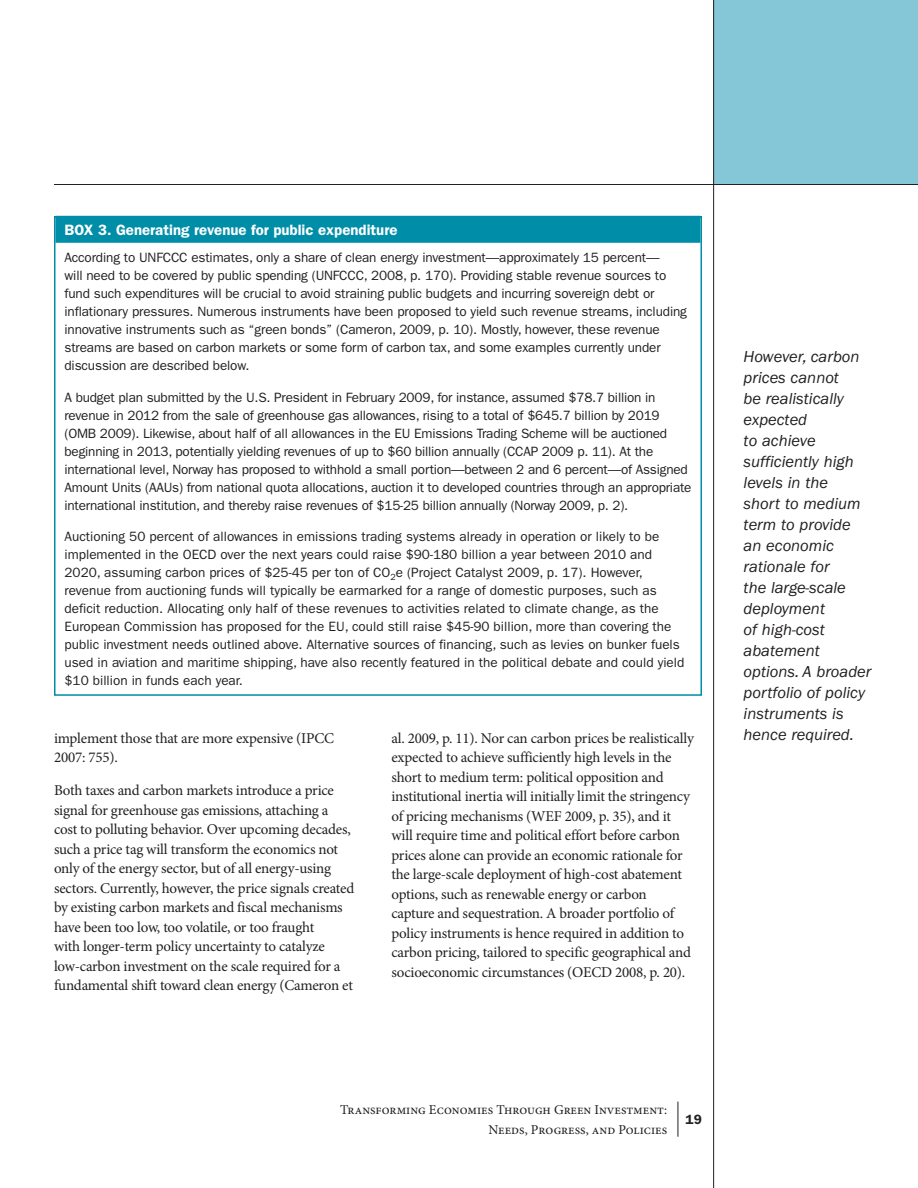
<style>
.page{position:relative;width:918px;height:1188px;background:#fff}
.page>*{position:absolute;margin:0;border:0;box-sizing:border-box;transform-origin:0 0}
.t1{font:italic 16.5px/21px "ITC Franklin Gothic Std";color:#231f20}
.t2{font:15px/19.5px "Minion Pro";letter-spacing:-.015em;color:#231f20}
.t3{font:600 15px "ITC Franklin Gothic Std";color:#fff}
.t4{font:13.5px/18px "ITC Franklin Gothic Std";letter-spacing:-.01em;color:#231f20}
.t5{font:13.5px/19.5px "Minion Pro";color:#231f20;text-align:right}
.t6{font:600 13.5px "ITC Franklin Gothic Std";color:#231f20}
</style>
<div class="page">
<div style="left:714px;top:0;width:204px;height:184px;background:#85c6d7"></div>
<hr style="left:678px;top:1102px;width:1px;height:35px;background:#231f20">
<hr style="left:713px;top:0;width:1px;height:1188px;background:#231f20">
<hr style="left:54px;top:184px;width:864px;height:1px;background:#231f20">
<div style="left:56px;top:216px;width:644px;height:27px;background:#008da8"></div>
<div style="left:54px;top:216px;width:648px;height:480px;border:2px solid #008da8"></div>
<p class="t3" style="left:64px;top:221px;width:335px">Box 3. Generating revenue for public expenditure</p>
<p class="t4" style="left:64px;top:249px;width:624px">According to UNFCCC estimates, only a share of clean energy investment—approximately 15 percent—<br>will need to be covered by public spending (UNFCCC, 2008, p. 170). Providing stable revenue sources to fund such expenditures will be crucial to avoid straining public budgets and incurring sovereign debt or inflationary pressures. Numerous instruments have been proposed to yield such revenue streams, including innovative instruments such as “green bonds” (Cameron, 2009, p. 10). Mostly, however, these revenue streams are based on carbon markets or some form of carbon tax, and some examples currently under discussion are described below.</p>
<p class="t4" style="left:64px;top:388px;width:629px">A budget plan submitted by the U.S. President in February 2009, for instance, assumed $78.7 billion in revenue in 2012 from the sale of greenhouse gas allowances, rising to a total of $645.7 billion by 2019 (OMB 2009). Likewise, about half of all allowances in the EU Emissions Trading Scheme will be auctioned beginning in 2013, potentially yielding revenues of up to $60 billion annually (CCAP 2009 p. 11). At the international level, Norway has proposed to withhold a small portion—between 2 and 6 percent—of Assigned Amount Units (AAUs) from national quota allocations, auction it to developed countries through an appropriate international institution, and thereby raise revenues of $15-25 billion annually (Norway 2009, p. 2).</p>
<p class="t4" style="left:64px;top:528px;width:621px">Auctioning 50 percent of allowances in emissions trading systems already in operation or likely to be implemented in the OECD over the next years could raise $90-180 billion a year between 2010 and 2020, assuming carbon prices of $25-45 per ton of CO<sub>2</sub>e (Project Catalyst 2009, p. 17). However, revenue from auctioning funds will typically be earmarked for a range of domestic purposes, such as deficit reduction. Allocating only half of these revenues to activities related to climate change, as the European Commission has proposed for the EU, could still raise $45-90 billion, more than covering the public investment needs outlined above. Alternative sources of financing, such as levies on bunker fuels used in aviation and maritime shipping, have also recently featured in the political debate and could yield $10 billion in funds each year.</p>
<p class="t1" style="left:744px;top:347px;width:129px">However, carbon prices cannot<br>be realistically expected<br>to achieve sufficiently high levels in the<br>short to medium term to provide an economic rationale for<br>the large-scale deployment<br>of high-cost abatement options. A broader portfolio of policy instruments is</p>
<p class="t2" style="left:54px;top:728px;width:282px">implement those that are more expensive (IPCC</p>
<p class="t1" style="left:744px;top:725px;width:112px">hence required.</p>
<p class="t2" style="left:54px;top:748px;width:64px">2007: 755).</p>
<p class="t2" style="left:54px;top:781px;width:302px">Both taxes and carbon markets introduce a price signal for greenhouse gas emissions, attaching a cost to polluting behavior. Over upcoming decades, such a price tag will transform the economics not only of the energy sector, but of all energy-using sectors. Currently, however, the price signals created by existing carbon markets and fiscal mechanisms have been too low, too volatile, or too fraught<br>with longer-term policy uncertainty to catalyze low-carbon investment on the scale required for a fundamental shift toward clean energy (Cameron et</p>
<p class="t2" style="left:392px;top:728px;width:304px">al. 2009, p. 11). Nor can carbon prices be realistically expected to achieve sufficiently high levels in the short to medium term: political opposition and institutional inertia will initially limit the stringency of pricing mechanisms (WEF 2009, p. 35), and it will require time and political effort before carbon prices alone can provide an economic rationale for the large-scale deployment of high-cost abatement options, such as renewable energy or carbon<br>capture and sequestration. A broader portfolio of policy instruments is hence required in addition to carbon pricing, tailored to specific geographical and socioeconomic circumstances (OECD 2008, p. 20).</p>
<p class="t5" style="left:340px;top:1100px;width:329px">Transforming Economies Through Green Investment:<br>Needs, Progress, and Policies</p>
<p class="t6" style="left:685px;top:1111px;width:18px">19</p>
</div>
